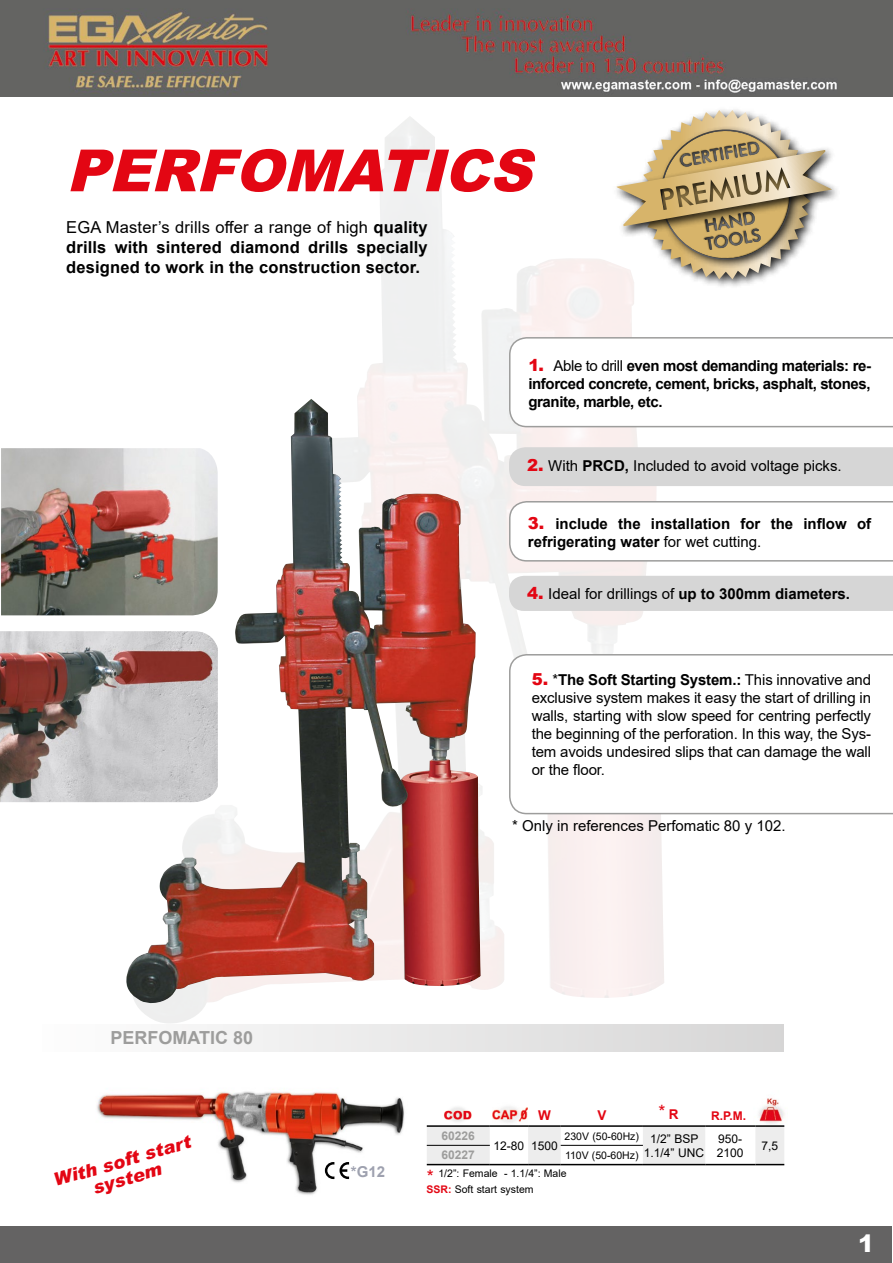
<style>
.page{position:relative;width:893px;height:1263px;background:#fff}
.page>*{position:absolute;margin:0;border:0;box-sizing:border-box;transform-origin:0 0}
.t1{font:italic 900 58.2px "Arial";color:#e30613}
.t2{font:900 24px "Arial";color:#fff}
.t3{font:italic 900 18px/18px "Arial";color:#e30613;text-align:center}
.t4{font:700 18px "Arial";color:#9d9d9c}
.t5{font:18px "Arial";color:#e30613}
.t6{font:700 16.5px/19.8px "Arial";letter-spacing:.01em;color:#000;text-align:justify}
.t7{font:15px/18px "Arial";color:#000;text-align:justify}
.t8{font:700 15px/18px "Arial";color:#000}
.t9{font:700 15px "Arial";color:#9ea1af}
.t10{font:700 13.5px "Arial";color:#e30613}
.t11{font:12px/14.4px "Arial";color:#000}
.t12{font:700 12px "Arial";color:#9d9d9c}
.t13{font:700 12px "Arial";color:#e30613}
.t14{font:10.5px/15.3px "Arial";color:#000}
.s1{font-weight:400}
.s2{font-weight:900;font-size:16.5px;color:#e30613}
.s3{font-weight:700}
.s4{font-weight:700;font-size:13.5px}
.s5{font-size:12px}
.s6{font-weight:700;color:#e30613}
</style>
<div class="page">
<div style="left:1px;top:1226px;width:891px;height:37px;background:#646363"></div>
<img style="left:0;top:0;width:893px;height:97px">
<img style="left:137px;top:138px;width:527px;height:885px">
<img style="left:759px;top:1098px;width:26px;height:29px">
<img style="left:492px;top:1106px;width:35px;height:17px">
<img style="left:444px;top:1107px;width:28px;height:15px">
<div style="left:509px;top:576px;width:384px;height:35px;background:#d6d6d6"></div>
<svg style="left:509px;top:501px;width:384px;height:61px"></svg>
<svg style="left:509px;top:337px;width:384px;height:90px"></svg>
<svg style="left:509px;top:654px;width:384px;height:160px"></svg>
<div style="left:43px;top:1024px;width:741px;height:27px;background:linear-gradient(to right,#fdfdfd,#d6d5d5)"></div>
<img style="left:97px;top:1091px;width:308px;height:104px">
<img style="left:124px;top:413px;width:357px;height:592px">
<hr style="left:427px;top:1125px;width:63px;height:2px;background:#000">
<hr style="left:490px;top:1125px;width:38px;height:2px;background:#000">
<hr style="left:528px;top:1125px;width:33px;height:2px;background:#000">
<hr style="left:561px;top:1125px;width:82px;height:2px;background:#000">
<hr style="left:643px;top:1125px;width:62px;height:2px;background:#000">
<hr style="left:705px;top:1125px;width:50px;height:2px;background:#000">
<hr style="left:755px;top:1125px;width:29px;height:2px;background:#000">
<svg style="left:427px;top:1126px;width:357px;height:39px"></svg>
<hr style="left:427px;top:1145px;width:63px;height:1px;background:#000">
<hr style="left:561px;top:1145px;width:82px;height:1px;background:#000">
<svg style="left:340px;top:1162px;width:9px;height:17px"></svg>
<svg style="left:325px;top:1162px;width:9px;height:17px"></svg>
<div style="left:509px;top:447px;width:384px;height:39px;background:#d6d6d6"></div>
<img style="left:0;top:631px;width:218px;height:171px">
<img style="left:1px;top:448px;width:217px;height:167px">
<div style="left:637px;top:106px;width:184px;height:183px;background:#000;opacity:.87"></div>
<div style="left:612px;top:146px;width:229px;height:92px;background:#fff"></div>
<svg style="left:617px;top:110px;width:215px;height:169px"></svg>
<h1 class="t1" style="left:66px;top:128px;width:486px">PERFOMATICS</h1>
<p class="t6" style="left:66px;top:218px;width:363px"><span class="s1">EGA Master’s drills offer a range of high</span> quality drills with sintered diamond drills specially designed to work in the construction sector.</p>
<p class="t4" style="left:111px;top:1026px;width:144px">PERFOMATIC 80</p>
<p class="t8" style="left:528px;top:357px;width:344px;text-align:justify"><span class="s2">1.</span> <span class="s1">Able to drill</span> even most demanding materials: re&shy;inforced concrete, cement, bricks, asphalt, stones, granite, marble, etc.</p>
<p class="t7" style="left:527px;top:456px;width:316px"><span class="s2">2.</span> With <span class="s3">PRCD,</span> Included to avoid voltage picks.</p>
<p class="t8" style="left:528px;top:515px;width:345px"><span class="s2">3.</span> include the installation for the inflow of refrigerating water <span class="s1">for wet cutting.</span></p>
<p class="t7" style="left:527px;top:585px;width:324px"><span class="s2">4.</span> Ideal for drillings of <span class="s3">up to 300mm diameters.</span></p>
<p class="t7" style="left:532px;top:671px;width:341px"><span class="s2">5.</span> *<span class="s3">The Soft Starting System.:</span> This innovative and exclusive system makes it easy the start of drilling in walls, starting with slow speed for centring perfectly the beginning of the perforation. In this way, the Sys&shy;tem avoids undesired slips that can damage the wall or the floor.</p>
<p class="t7" style="left:512px;top:817px;width:275px">* Only in references Perfomatic 80 y 102.</p>
<p class="t10" style="left:538px;top:1106px;width:14px">W</p>
<p class="t10" style="left:598px;top:1106px;width:11px">V</p>
<p class="t5" style="left:658px;top:1099px;width:22px">* <span class="s4">R</span></p>
<p class="t13" style="left:711px;top:1107px;width:37px">R.P.M.</p>
<p class="t3" style="left:52px;top:1171px;width:144px;rotate:-16deg">With soft start system</p>
<p class="t12" style="left:442px;top:1128px;width:35px">60226</p>
<p class="t14" style="left:565px;top:1128px;width:135px">230V (50-60Hz) <span class="s5">1/2” BSP</span></p>
<p class="t11" style="left:644px;top:1145px;width:62px">1.1/4” UNC</p>
<p class="t11" style="left:494px;top:1138px;width:66px">12-80 1500</p>
<p class="t12" style="left:442px;top:1147px;width:35px">60227</p>
<p class="t14" style="left:565px;top:1147px;width:75px">110V (50-60Hz)</p>
<p class="t9" style="left:351px;top:1162px;width:36px">*G12</p>
<p class="t14" style="left:426px;top:1166px;width:142px;text-indent:12px">1/2”: Female - 1.1/4”: Male<br><span class="s6">SSR:</span> Soft start system</p>
<p class="t5" style="left:427px;top:1164px;width:9px">*</p>
<p class="t11" style="left:717px;top:1131px;width:28px">950-<br>2100</p>
<p class="t11" style="left:761px;top:1138px;width:18px">7,5</p>
<h2 class="t2" style="left:858px;top:1226px;width:18px">1</h2>
</div>
